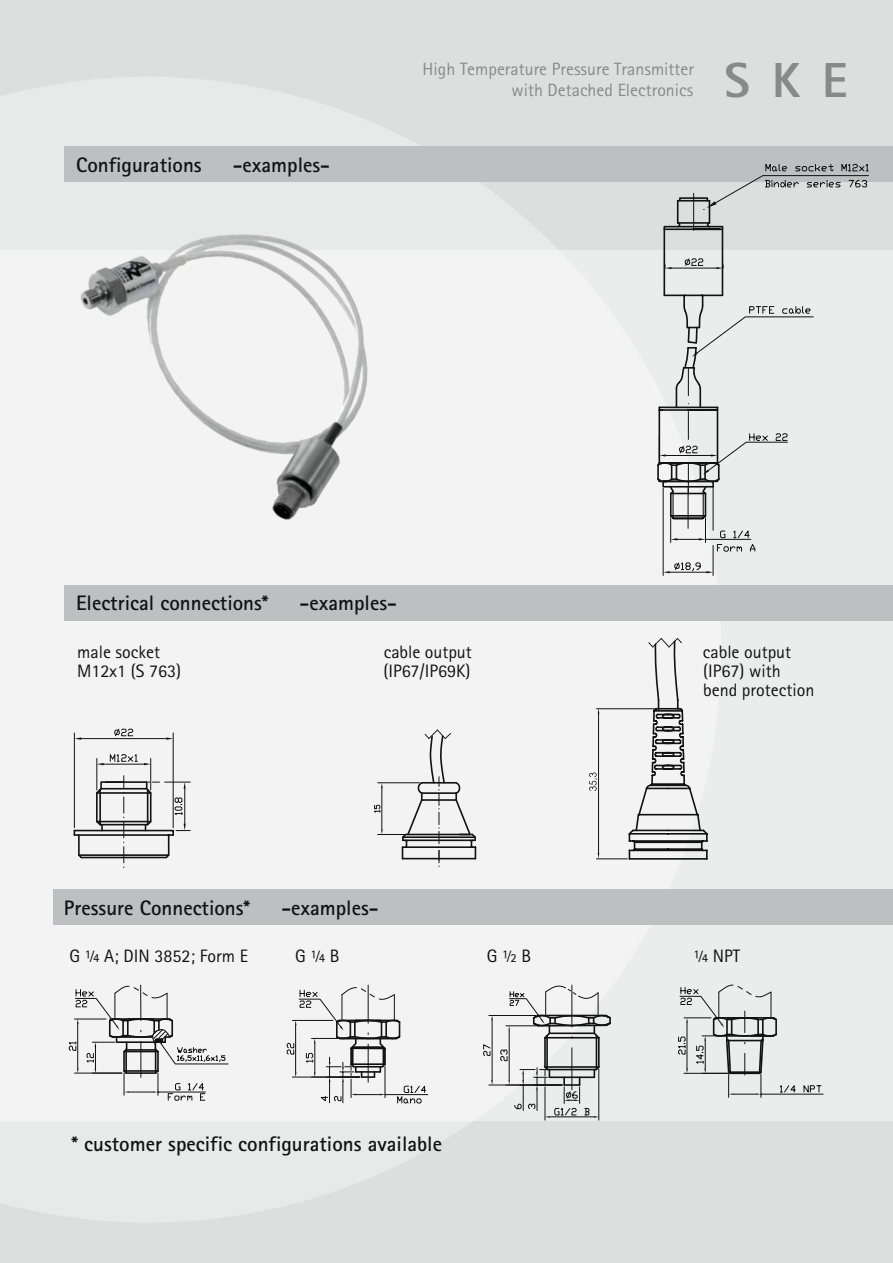
<style>
.page{position:relative;width:893px;height:1263px;background:#fff}
.page>*{position:absolute;margin:0;border:0;box-sizing:border-box;transform-origin:0 0}
.t1{font:800 49.2px "Rotis Sans Serif";color:#888a8a}
.t2{font:700 21px "Rotis Sans Serif";color:#121212}
.t3{font:18px/18.9px "Rotis Sans Serif";color:#121212}
.t4{font:17.85px/20.9px "Rotis Sans Serif";color:#888a8a;text-align:right}
</style>
<div class="page">
<div style="left:0;top:249px;width:893px;height:872px;background:#ebecec"></div>
<div style="left:0;top:0;width:893px;height:250px;background:#dddfde"></div>
<div style="left:0;top:1121px;width:893px;height:142px;background:#dddfde"></div>
<img style="left:0;top:77px;width:721px;height:1145px">
<div style="left:64px;top:586px;width:829px;height:35px;background:#bdc0c0"></div>
<div style="left:54px;top:889px;width:839px;height:35px;background:#bdc0c0"></div>
<div style="left:64px;top:146px;width:829px;height:35px;background:#bdc0c0"></div>
<hr style="left:96px;top:758px;width:1px;height:32px;background:#121212">
<hr style="left:150px;top:758px;width:1px;height:32px;background:#121212">
<hr style="left:104px;top:764px;width:40px;height:1px;background:#121212">
<svg style="left:97px;top:763px;width:7px;height:2px"></svg>
<svg style="left:144px;top:763px;width:7px;height:2px"></svg>
<svg style="left:110px;top:751px;width:27px;height:11px"></svg>
<hr style="left:173px;top:733px;width:1px;height:95px;background:#121212">
<hr style="left:74px;top:733px;width:1px;height:95px;background:#121212">
<hr style="left:81px;top:738px;width:85px;height:1px;background:#121212">
<svg style="left:166px;top:737px;width:7px;height:3px"></svg>
<svg style="left:74px;top:737px;width:7px;height:3px"></svg>
<svg style="left:114px;top:728px;width:19px;height:9px"></svg>
<svg style="left:73px;top:776px;width:117px;height:92px"></svg>
<hr style="left:596px;top:708px;width:58px;height:1px;background:#121212">
<hr style="left:596px;top:858px;width:31px;height:1px;background:#121212">
<hr style="left:598px;top:713px;width:1px;height:141px;background:#121212">
<svg style="left:627px;top:637px;width:82px;height:223px"></svg>
<svg style="left:589px;top:772px;width:8px;height:19px"></svg>
<svg style="left:373px;top:729px;width:104px;height:138px"></svg>
<hr style="left:663px;top:229px;width:2px;height:66px;background:#121212">
<hr style="left:722px;top:227px;width:1px;height:68px;background:#121212">
<hr style="left:664px;top:228px;width:58px;height:2px;background:#121212">
<hr style="left:665px;top:226px;width:57px;height:1px;background:#121212">
<svg style="left:663px;top:225px;width:3px;height:6px"></svg>
<hr style="left:663px;top:488px;width:1px;height:87px;background:#121212">
<hr style="left:713px;top:545px;width:1px;height:30px;background:#121212">
<svg style="left:663px;top:561px;width:50px;height:12px"></svg>
<hr style="left:671px;top:268px;width:45px;height:1px;background:#121212">
<svg style="left:665px;top:265px;width:6px;height:4px"></svg>
<svg style="left:716px;top:265px;width:8px;height:4px"></svg>
<svg style="left:684px;top:258px;width:19px;height:8px"></svg>
<svg style="left:676px;top:163px;width:193px;height:66px"></svg>
<svg style="left:656px;top:295px;width:158px;height:257px"></svg>
<hr style="left:761px;top:1094px;width:62px;height:1px;background:#121212">
<svg style="left:803px;top:1085px;width:18px;height:9px"></svg>
<svg style="left:677px;top:984px;width:119px;height:113px"></svg>
<hr style="left:140px;top:985px;width:1px;height:36px;background:#121212">
<svg style="left:68px;top:986px;width:161px;height:115px"></svg>
<hr style="left:368px;top:985px;width:1px;height:38px;background:#121212">
<hr style="left:385px;top:1094px;width:43px;height:1px;background:#121212">
<svg style="left:286px;top:987px;width:140px;height:117px"></svg>
<hr style="left:598px;top:1069px;width:1px;height:51px;background:#121212">
<hr style="left:545px;top:1087px;width:1px;height:33px;background:#121212">
<hr style="left:489px;top:1015px;width:47px;height:1px;background:#121212">
<hr style="left:489px;top:1085px;width:73px;height:1px;background:#121212">
<hr style="left:492px;top:1020px;width:1px;height:60px;background:#121212">
<svg style="left:483px;top:1043px;width:8px;height:13px"></svg>
<svg style="left:500px;top:985px;width:131px;height:133px"></svg>
<img style="left:40px;top:155px;width:398px;height:379px">
<p class="t2" style="left:76px;top:151px;width:127px">Configurations</p>
<p class="t2" style="left:233px;top:151px;width:99px">-examples-</p>
<p class="t4" style="left:423px;top:58px;width:273px">High Temperature Pressure Transmitter with Detached Electronics</p>
<h1 class="t1" style="left:725px;top:49px;width:125px">SKE</h1>
<p class="t2" style="left:76px;top:589px;width:194px">Electrical connections*</p>
<p class="t2" style="left:300px;top:589px;width:99px">-examples-</p>
<p class="t3" style="left:77px;top:643px;width:84px">male socket</p>
<p class="t3" style="left:384px;top:643px;width:90px">cable output</p>
<p class="t3" style="left:703px;top:643px;width:113px">cable output (IP67) with bend protection</p>
<p class="t3" style="left:384px;top:661px;width:88px">(IP67/IP69K)</p>
<p class="t3" style="left:77px;top:662px;width:105px">M12x1 (S 763)</p>
<p class="t2" style="left:64px;top:894px;width:188px">Pressure Connections*</p>
<p class="t2" style="left:281px;top:894px;width:99px">-examples-</p>
<p class="t3" style="left:69px;top:946px;width:180px">G ¼ A; DIN 3852; Form E</p>
<p class="t3" style="left:295px;top:946px;width:46px">G ¼ B</p>
<p class="t3" style="left:487px;top:946px;width:46px">G ½ B</p>
<p class="t3" style="left:693px;top:946px;width:48px">¼ NPT</p>
<p class="t2" style="left:71px;top:1130px;width:372px">* customer specific configurations available</p>
</div>
